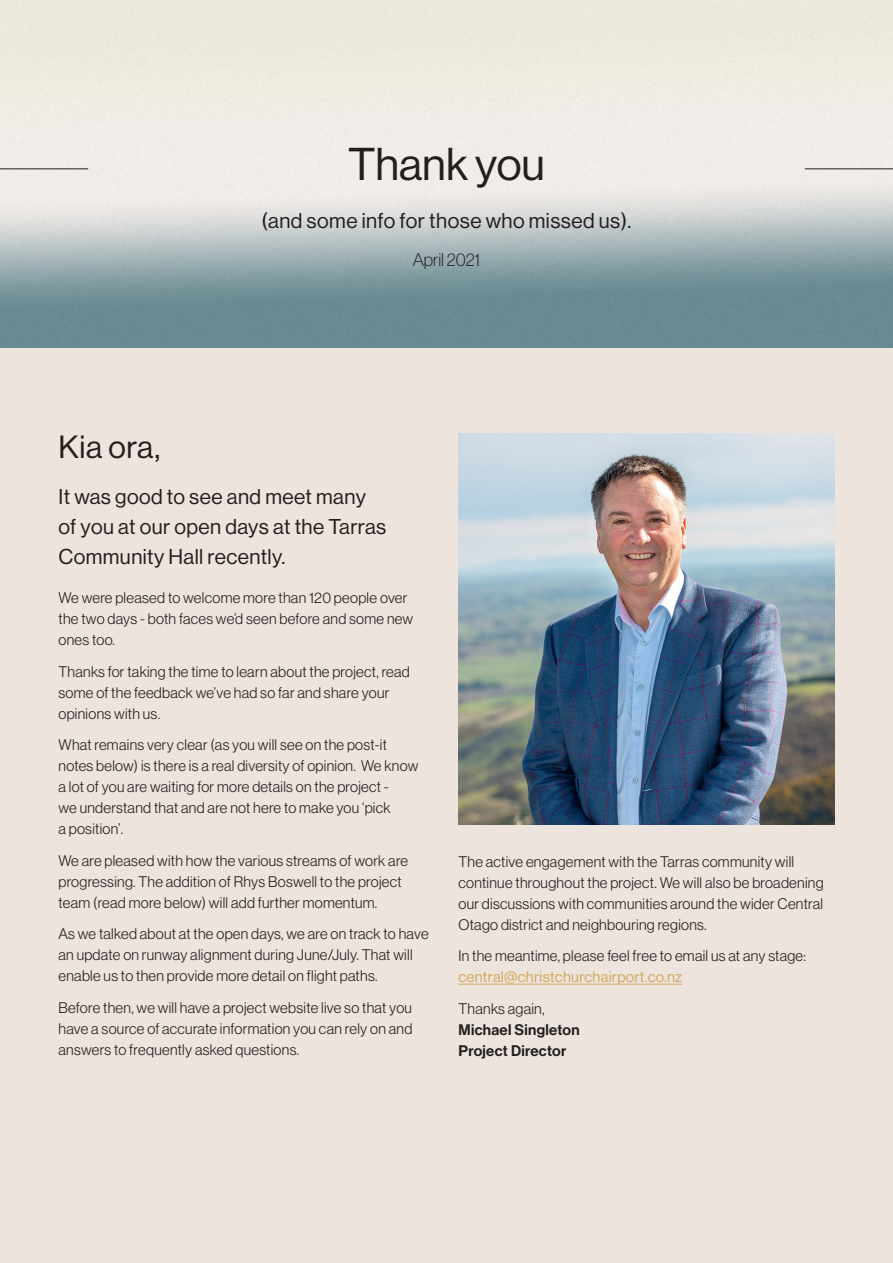
<style>
.page{position:relative;width:893px;height:1263px;background:#ece4dd}
.page>*{position:absolute;margin:0;border:0;box-sizing:border-box;transform-origin:0 0}
.t1{font:45px "N Haas Grotesk DS Pro 55 Rg";color:#231f20}
.t2{font:31.5px "N Haas Grotesk DS Pro 55 Rg";letter-spacing:.02em;color:#231f20}
.t3{font:21px/30px "N Haas Grotesk DS Pro 55 Rg";letter-spacing:.02em;color:#231f20}
.t4{font:18px "N Haas Grotesk DS Pro 35 X Lt";color:#231f20}
.t5{font:15px/21px "N Haas Grotesk DS Pro 45 Lt";letter-spacing:.02em;color:#231f20}
.t6{font:15px "N Haas Grotesk DS Pro 55 Rg";letter-spacing:.02em;color:#d6a75b}
.t7{font:15px/21px "N Haas Grotesk DS Pro 65 Md";letter-spacing:.02em;color:#231f20}
</style>
<div class="page">
<img style="left:0;top:46px;width:893px;height:301px">
<hr style="left:0;top:168px;width:88px;height:1px;background:#231f20">
<hr style="left:805px;top:168px;width:88px;height:1px;background:#231f20">
<hr style="left:458px;top:984px;width:224px;height:1px;background:#d6a75b">
<img style="left:458px;top:433px;width:376px;height:391px">
<h1 class="t1" style="left:348px;top:139px;width:198px">Thank you</h1>
<h3 class="t3" style="left:262px;top:206px;width:371px">(and some info for those who missed us).</h3>
<p class="t4" style="left:413px;top:250px;width:69px">April 2021</p>
<h2 class="t2" style="left:58px;top:429px;width:103px">Kia ora,</h2>
<h3 class="t3" style="left:58px;top:482px;width:329px">It was good to see and meet many of you at our open days at the Tarras<br>Community Hall recently.</h3>
<p class="t5" style="left:58px;top:588px;width:356px">We were pleased to welcome more than 120 people over the two days - both faces we’d seen before and some new ones too.</p>
<p class="t5" style="left:58px;top:661px;width:353px">Thanks for taking the time to learn about the project, read some of the feedback we’ve had so far and share your opinions with us.</p>
<p class="t5" style="left:58px;top:735px;width:361px">What remains very clear (as you will see on the post-it notes below) is there is a real diversity of opinion. We know a lot of you are waiting for more details on the project -<br>we understand that and are not here to make you ‘pick<br>a position’.</p>
<p class="t5" style="left:58px;top:850px;width:351px">We are pleased with how the various streams of work are progressing. The addition of Rhys Boswell to the project team (read more below) will add further momentum.</p>
<p class="t5" style="left:58px;top:924px;width:372px">As we talked about at the open days, we are on track to have an update on runway alignment during June/July. That will enable us to then provide more detail on flight paths.</p>
<p class="t5" style="left:58px;top:997px;width:355px;text-align:justify">Before then, we will have a project website live so that you have a source of accurate information you can rely on and answers to frequently asked questions.</p>
<p class="t5" style="left:458px;top:851px;width:367px">The active engagement with the Tarras community will continue throughout the project. We will also be broadening our discussions with communities around the wider Central Otago district and neighbouring regions.</p>
<p class="t5" style="left:458px;top:945px;width:349px">In the meantime, please feel free to email us at any stage:</p>
<p class="t6" style="left:458px;top:968px;width:225px">central@christchurchairport.co.nz</p>
<p class="t5" style="left:458px;top:998px;width:88px">Thanks again,</p>
<p class="t7" style="left:458px;top:1019px;width:123px">Michael Singleton<br>Project Director</p>
</div>
